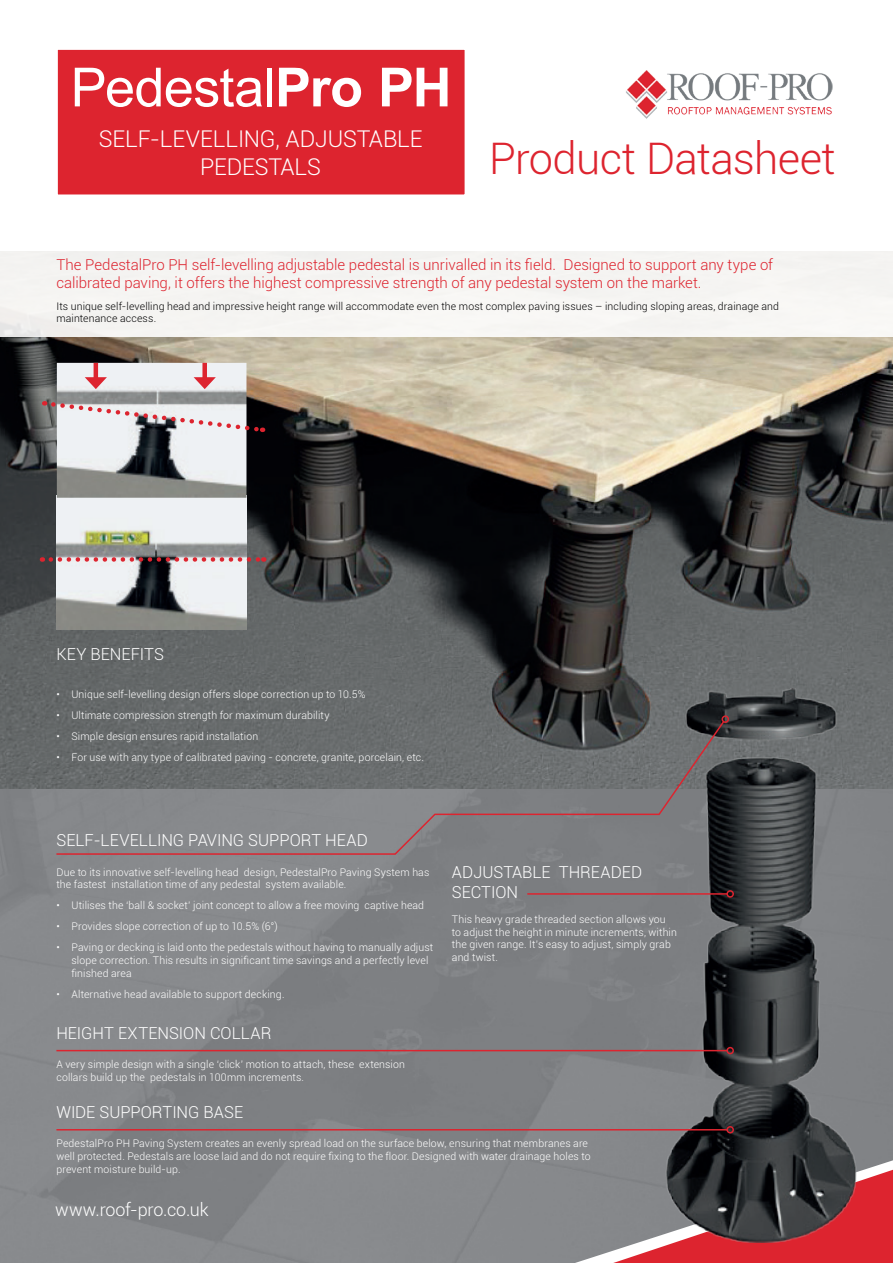
<style>
.page{position:relative;width:893px;height:1263px;background:#fff}
.page>*{position:absolute;margin:0;border:0;box-sizing:border-box;transform-origin:0 0}
.t1{font:54px "Arial";letter-spacing:-.015em;color:#fff}
.t2{font:300 43.5px "Roboto";letter-spacing:-.015em;color:#dd242f}
.t3{font:300 23.1px/28.5px "Roboto";letter-spacing:-.005em;color:#fff;text-align:center}
.t4{font:300 18px "Roboto";letter-spacing:-.01em;color:#fff}
.t5{font:300 16.5px/19.8px "Roboto";color:#fff}
.t6{font:300 15px/18px "Roboto";color:#dd242f}
.t7{font:300 10.5px/12.6px "Roboto";letter-spacing:.01em;color:#fff}
.t8{font:300 10.5px/12.6px "Roboto";letter-spacing:.01em;color:#000001}
.s1{font-weight:700}
</style>
<div class="page">
<div style="left:0;top:789px;width:893px;height:474px;background:#838487"></div>
<img style="left:0;top:337px;width:893px;height:452px">
<svg style="left:575px;top:1160px;width:318px;height:103px;background:#b4646a"></svg>
<div style="left:0;top:222px;width:893px;height:115px;background:#f6f5f3"></div>
<div style="left:55px;top:47px;width:413px;height:151px;background:#dd242f;border:3px solid #fff"></div>
<img style="left:665px;top:689px;width:192px;height:554px">
<hr style="left:527px;top:893px;width:200px;height:2px;background:#dd242f">
<div style="left:726px;top:890px;width:8px;height:8px;border:2px solid #dd242f;border-radius:50%"></div>
<img style="left:57px;top:498px;width:189px;height:132px">
<svg style="left:51px;top:557px;width:213px;height:5px"></svg>
<img style="left:57px;top:363px;width:189px;height:135px">
<svg style="left:44px;top:399px;width:219px;height:35px;background:#bbb4b7"></svg>
<hr style="left:94px;top:363px;width:4px;height:18px;background:#dd242f">
<svg style="left:85px;top:377px;width:22px;height:12px"></svg>
<div style="left:202px;top:363px;width:5px;height:18px;background:#dd242f"></div>
<svg style="left:194px;top:377px;width:22px;height:12px"></svg>
<svg style="left:55px;top:719px;width:671px;height:136px;background:#747477"></svg>
<div style="left:722px;top:715px;width:7px;height:8px;border:2px solid #dd242f;border-radius:50%"></div>
<hr style="left:56px;top:1050px;width:671px;height:1px;background:#dd242f">
<div style="left:726px;top:1047px;width:8px;height:7px;border:2px solid #dd242f;border-radius:50%"></div>
<hr style="left:56px;top:1129px;width:671px;height:1px;background:#dd242f">
<div style="left:726px;top:1126px;width:8px;height:7px;border:2px solid #dd242f;border-radius:50%"></div>
<img style="left:626px;top:70px;width:207px;height:49px">
<h1 class="t1" style="left:71px;top:52px;width:382px">Pedestal<span class="s1">Pro PH</span></h1>
<h3 class="t3" style="left:99px;top:124px;width:325px">SELF-LEVELLING, ADJUSTABLE<br>PEDESTALS</h3>
<h2 class="t2" style="left:489px;top:129px;width:348px">Product Datasheet</h2>
<h3 class="t6" style="left:56px;top:256px;width:718px">The PedestalPro PH self-levelling adjustable pedestal is unrivalled in its field. Designed to support any type of calibrated paving, it offers the highest compressive strength of any pedestal system on the market.</h3>
<p class="t8" style="left:56px;top:299px;width:724px">Its unique self-levelling head and impressive height range will accommodate even the most complex paving issues – including sloping areas, drainage and maintenance access.</p>
<h3 class="t5" style="left:56px;top:644px;width:109px">KEY BENEFITS</h3>
<p class="t7" style="left:56px;top:688px;width:311px">• Unique self-levelling design offers slope correction up to 10.5%</p>
<p class="t7" style="left:56px;top:709px;width:275px">• Ultimate compression strength for maximum durability</p>
<p class="t7" style="left:56px;top:730px;width:203px">• Simple design ensures rapid installation</p>
<p class="t7" style="left:56px;top:751px;width:369px">• For use with any type of calibrated paving - concrete, granite, porcelain, etc.</p>
<h3 class="t5" style="left:56px;top:829px;width:313px">SELF-LEVELLING PAVING SUPPORT HEAD</h3>
<p class="t7" style="left:56px;top:865px;width:374px">Due to its innovative self-levelling head design, PedestalPro Paving System has the fastest installation time of any pedestal system available.</p>
<p class="t7" style="left:56px;top:899px;width:369px">• Utilises the ‘ball &amp; socket’ joint concept to allow a free moving captive head</p>
<p class="t7" style="left:56px;top:920px;width:223px">• Provides slope correction of up to 10.5% (6°)</p>
<p class="t7" style="left:56px;top:941px;width:378px">• Paving or decking is laid onto the pedestals without having to manually adjust</p>
<p class="t7" style="left:71px;top:954px;width:358px">slope correction. This results in significant time savings and a perfectly level</p>
<p class="t7" style="left:56px;top:966px;width:77px">fi nished area</p>
<p class="t7" style="left:56px;top:987px;width:230px">• Alternative head available to support decking.</p>
<h3 class="t5" style="left:452px;top:862px;width:192px">ADJUSTABLE THREADED<br>SECTION</h3>
<p class="t7" style="left:452px;top:913px;width:227px">This heavy grade threaded section allows you to adjust the height in minute increments, within the given range. It’s easy to adjust, simply grab and twist.</p>
<h3 class="t5" style="left:56px;top:1022px;width:217px">HEIGHT EXTENSION COLLAR</h3>
<p class="t7" style="left:56px;top:1058px;width:350px">A very simple design with a single ‘click’ motion to attach, these extension collars build up the pedestals in 100mm increments.</p>
<h3 class="t5" style="left:56px;top:1101px;width:188px">WIDE SUPPORTING BASE</h3>
<p class="t7" style="left:56px;top:1137px;width:536px">PedestalPro PH Paving System creates an evenly spread load on the surface below, ensuring that membranes are well protected. Pedestals are loose laid and do not require fixing to the floor. Designed with water drainage holes to prevent moisture build-up.</p>
<h3 class="t4" style="left:55px;top:1197px;width:155px">www.roof-pro.co.uk</h3>
</div>
